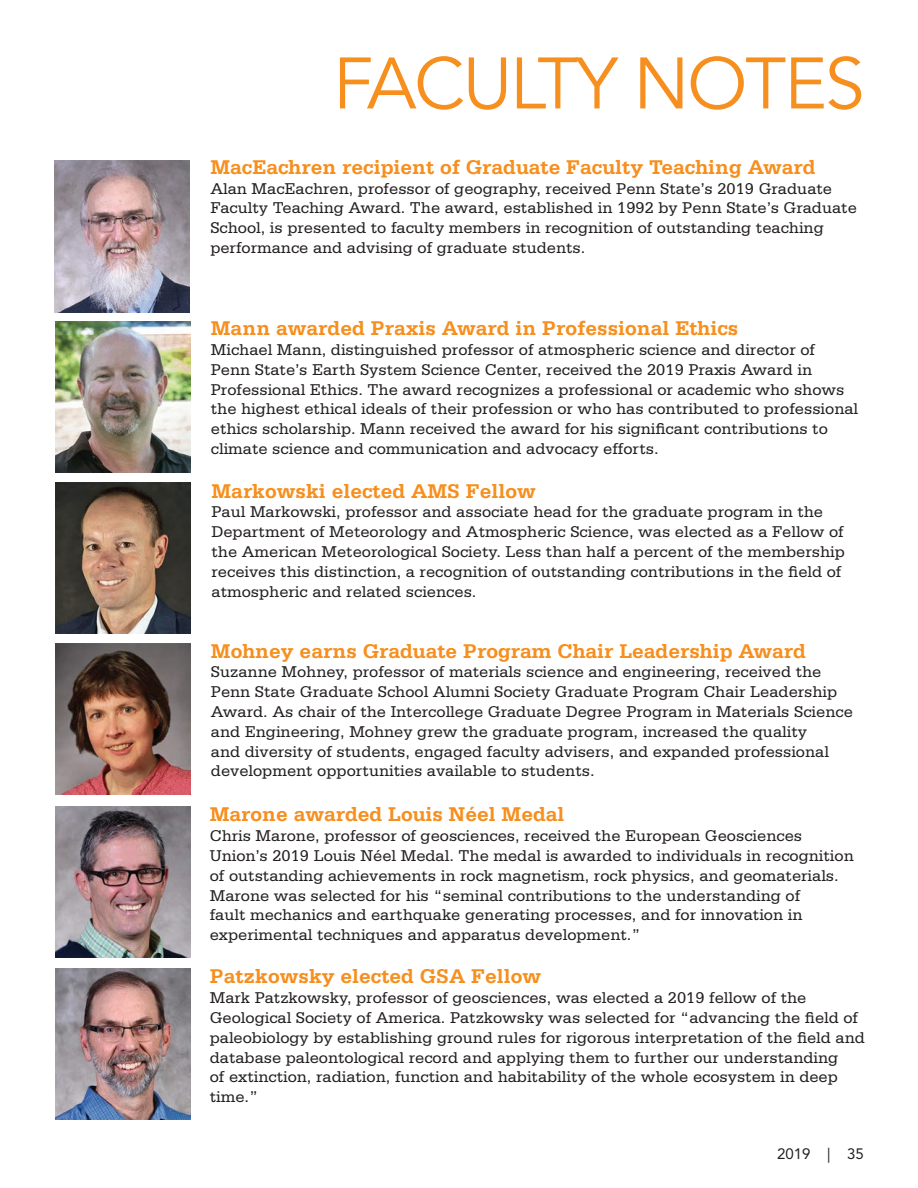
<style>
.page{position:relative;width:918px;height:1188px;background:#fff}
.page>*{position:absolute;margin:0;border:0;box-sizing:border-box;transform-origin:0 0}
.t1{font:72px "Avenir LT Std";letter-spacing:-.03em;color:#f68f1e}
.t2{font:700 21px "Serifa Std";color:#f68f1e}
.t3{font:16.5px/19.8px "Serifa Std";color:#231f20}
.t4{font:15px "Avenir LT Std";color:#231f20}
</style>
<div class="page">
<img style="left:55px;top:161px;width:135px;height:151px">
<img style="left:55px;top:321px;width:135px;height:152px">
<img style="left:55px;top:482px;width:135px;height:151px">
<img style="left:55px;top:644px;width:135px;height:151px">
<img style="left:55px;top:806px;width:135px;height:152px">
<img style="left:55px;top:968px;width:135px;height:151px">
<h1 class="t1" style="left:333px;top:42px;width:533px">FACULTY NOTES</h1>
<p class="t2" style="left:210px;top:155px;width:607px">MacEachren recipient of Graduate Faculty Teaching Award</p>
<p class="t3" style="left:210px;top:179px;width:648px">Alan MacEachren, professor of geography, received Penn State’s 2019 Graduate Faculty Teaching Award. The award, established in 1992 by Penn State’s Graduate School, is presented to faculty members in recognition of outstanding teaching performance and advising of graduate students.</p>
<p class="t2" style="left:211px;top:316px;width:529px">Mann awarded Praxis Award in Professional Ethics</p>
<p class="t3" style="left:211px;top:340px;width:649px">Michael Mann, distinguished professor of atmospheric science and director of Penn State’s Earth System Science Center, received the 2019 Praxis Award in Professional Ethics. The award recognizes a professional or academic who shows the highest ethical ideals of their profession or who has contributed to professional ethics scholarship. Mann received the award for his significant contributions to climate science and communication and advocacy efforts.</p>
<p class="t2" style="left:212px;top:478px;width:326px">Markowski elected AMS Fellow</p>
<p class="t3" style="left:212px;top:502px;width:635px">Paul Markowski, professor and associate head for the graduate program in the Department of Meteorology and Atmospheric Science, was elected as a Fellow of the American Meteorological Society. Less than half a percent of the membership receives this distinction, a recognition of outstanding contributions in the field of atmospheric and related sciences.</p>
<p class="t2" style="left:211px;top:638px;width:597px">Mohney earns Graduate Program Chair Leadership Award</p>
<p class="t3" style="left:211px;top:662px;width:643px">Suzanne Mohney, professor of materials science and engineering, received the Penn State Graduate School Alumni Society Graduate Program Chair Leadership Award. As chair of the Intercollege Graduate Degree Program in Materials Science and Engineering, Mohney grew the graduate program, increased the quality<br>and diversity of students, engaged faculty advisers, and expanded professional development opportunities available to students.</p>
<p class="t2" style="left:210px;top:802px;width:356px">Marone awarded Louis Néel Medal</p>
<p class="t3" style="left:210px;top:826px;width:646px">Chris Marone, professor of geosciences, received the European Geosciences Union’s 2019 Louis Néel Medal. The medal is awarded to individuals in recognition of outstanding achievements in rock magnetism, rock physics, and geomaterials.<br>Marone was selected for his “seminal contributions to the understanding of<br>fault mechanics and earthquake generating processes, and for innovation in experimental techniques and apparatus development.”</p>
<p class="t2" style="left:210px;top:964px;width:333px">Patzkowsky elected GSA Fellow</p>
<p class="t3" style="left:210px;top:988px;width:657px">Mark Patzkowsky, professor of geosciences, was elected a 2019 fellow of the Geological Society of America. Patzkowsky was selected for “advancing the field of paleobiology by establishing ground rules for rigorous interpretation of the field and database paleontological record and applying them to further our understanding<br>of extinction, radiation, function and habitability of the whole ecosystem in deep time.”</p>
<p class="t4" style="left:777px;top:1145px;width:88px">2019 | 35</p>
</div>
